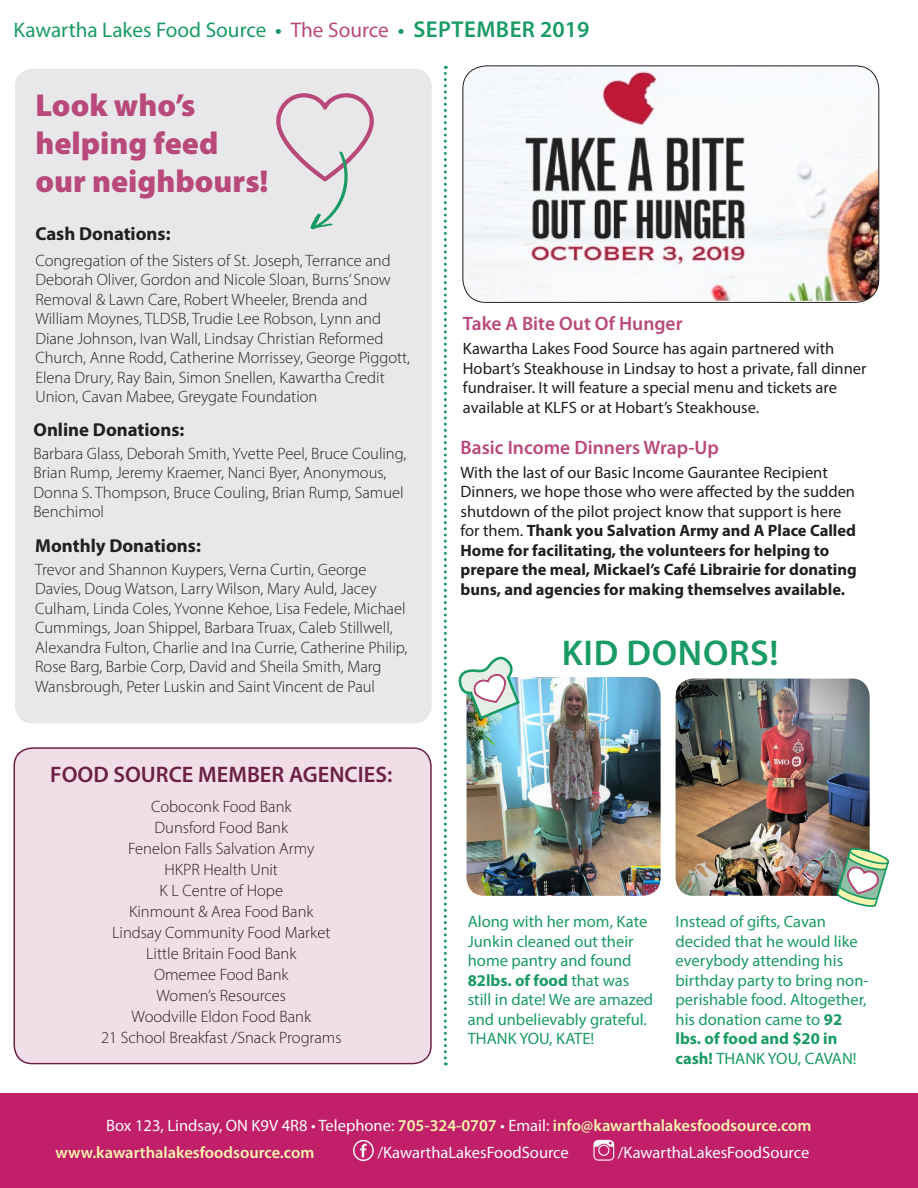
<style>
.page{position:relative;width:918px;height:1188px;background:#fff}
.page>*{position:absolute;margin:0;border:0;box-sizing:border-box;transform-origin:0 0}
.Green_Title{font:600 36px "Myriad Pro";letter-spacing:.02em;color:#199b65}
.t1{font:900 31.8px/38.1px "Myriad Pro";color:#b9497b}
.t2{font:600 22.5px "Myriad Pro";color:#6b2045}
.t3{font:21.3px "Myriad Pro";color:#199b65}
.Thank_Yous_Title{font:600 19.5px "Myriad Pro";color:#b9497b}
.Whos_Helping_Title{font:700 18.75px "Myriad Pro";color:#231f20}
.Donators{font:300 16.5px/19.5px "Myriad Pro";color:#231f20}
.Thank_Yous_Body_Text{font:700 16.5px/19.5px "Myriad Pro";color:#231f20}
.Thank_Yous_Body_Text-2{font:16.5px/19.5px "Myriad Pro";color:#199b65}
.List{font:300 16.5px "Myriad Pro";color:#231f20}
.Thank_Yous_Body_Text-3{font:16.5px/19.5px "Myriad Pro";color:#231f20}
.t4{font:600 16.5px/26.5px "Myriad Pro";color:#f8f5af}
.t5{font:16.5px "Myriad Pro";color:#fcfcfc}
.s1{font-weight:600}
.s2{color:#b9497b}
.s3{font-weight:600;font-size:23.1px}
.s4{font-weight:400}
.s5{font-weight:700}
.s6{font-weight:400;color:#fcfcfc}
</style>
<div class="page">
<div style="left:0;top:1093px;width:918px;height:95px;background:#c11f69"></div>
<svg style="left:593px;top:1140px;width:21px;height:21px"></svg>
<svg style="left:353px;top:1140px;width:21px;height:21px"></svg>
<img style="left:534px;top:677px;width:127px;height:219px">
<img style="left:676px;top:679px;width:194px;height:217px">
<div style="left:15px;top:69px;width:417px;height:655px;background:#e8e8ea;border-radius:18px"></div>
<svg style="left:276px;top:93px;width:98px;height:136px"></svg>
<div style="left:14px;top:747px;width:416px;height:315px;background:#f2dee7;border-radius:18px"></div>
<div style="left:14px;top:747px;width:418px;height:317px;border:2px solid #6b2045;border-radius:18px"></div>
<img style="left:534px;top:66px;width:345px;height:235px">
<svg style="left:835px;top:848px;width:55px;height:59px"></svg>
<svg style="left:444px;top:66px;width:90px;height:999px"></svg>
<p class="t3" style="left:14px;top:16px;width:577px">Kawartha Lakes Food Source <span class="s1">•</span> <span class="s2">The Source</span> <span class="s1">•</span> <span class="s3">SEPTEMBER 2019</span></p>
<p class="t1" style="left:35px;top:84px;width:235px">Look who’s helping feed our neighbours!</p>
<p class="Whos_Helping_Title" style="left:35px;top:221px;width:137px">Cash Donations:</p>
<p class="Donators" style="left:35px;top:250px;width:376px">Congregation of the Sisters of St. Joseph, Terrance and Deborah Oliver, Gordon and Nicole Sloan, Burns’ Snow Removal &amp; Lawn Care, Robert Wheeler, Brenda and William Moynes, TLDSB, Trudie Lee Robson, Lynn and Diane Johnson, Ivan Wall, Lindsay Christian Reformed Church, Anne Rodd, Catherine Morrissey, George Piggott, Elena Drury, Ray Bain, Simon Snellen, Kawartha Credit Union, Cavan Mabee, Greygate Foundation</p>
<p class="Thank_Yous_Title" style="left:463px;top:311px;width:221px">Take A Bite Out Of Hunger</p>
<p class="Thank_Yous_Body_Text-3" style="left:463px;top:339px;width:405px">Kawartha Lakes Food Source has again partnered with Hobart’s Steakhouse in Lindsay to host a private, fall dinner fundraiser. It will feature a special menu and tickets are available at KLFS or at Hobart’s Steakhouse.</p>
<p class="Whos_Helping_Title" style="left:33px;top:417px;width:152px">Online Donations:</p>
<p class="Donators" style="left:33px;top:443px;width:374px">Barbara Glass, Deborah Smith, Yvette Peel, Bruce Couling, Brian Rump, Jeremy Kraemer, Nanci Byer, Anonymous, Donna S. Thompson, Bruce Couling, Brian Rump, Samuel Benchimol</p>
<p class="Thank_Yous_Title" style="left:461px;top:435px;width:260px">Basic Income Dinners Wrap-Up</p>
<p class="Thank_Yous_Body_Text" style="left:461px;top:462px;width:398px"><span class="s4">With the last of our Basic Income Gaurantee Recipient Dinners, we hope those who were affected by the sudden shutdown of the pilot project know that support is here for them.</span> Thank you Salvation Army and A Place Called Home for facilitating, the volunteers for helping to prepare the meal, Mickael’s Café Librairie for donating buns, and agencies for making themselves available.</p>
<p class="Whos_Helping_Title" style="left:35px;top:534px;width:167px">Monthly Donations:</p>
<p class="Donators" style="left:35px;top:559px;width:374px">Trevor and Shannon Kuypers, Verna Curtin, George Davies, Doug Watson, Larry Wilson, Mary Auld, Jacey Culham, Linda Coles, Yvonne Kehoe, Lisa Fedele, Michael Cummings, Joan Shippel, Barbara Truax, Caleb Stillwell, Alexandra Fulton, Charlie and Ina Currie, Catherine Philip, Rose Barg, Barbie Corp, David and Sheila Smith, Marg Wansbrough, Peter Luskin and Saint Vincent de Paul</p>
<p class="Green_Title" style="left:562px;top:630px;width:218px">KID DONORS!</p>
<p class="t2" style="left:50px;top:760px;width:344px">FOOD SOURCE MEMBER AGENCIES:</p>
<p class="List" style="left:151px;top:796px;width:142px">Coboconk Food Bank</p>
<p class="List" style="left:155px;top:817px;width:135px">Dunsford Food Bank</p>
<p class="List" style="left:128px;top:838px;width:188px">Fenelon Falls Salvation Army</p>
<p class="List" style="left:165px;top:859px;width:115px">HKPR Health Unit</p>
<p class="List" style="left:160px;top:880px;width:125px">K L Centre of Hope</p>
<p class="List" style="left:129px;top:901px;width:186px">Kinmount &amp; Area Food Bank</p>
<p class="List" style="left:112px;top:922px;width:220px">Lindsay Community Food Market</p>
<p class="List" style="left:146px;top:943px;width:152px">Little Britain Food Bank</p>
<p class="List" style="left:154px;top:964px;width:136px">Omemee Food Bank</p>
<p class="List" style="left:157px;top:985px;width:131px">Women’s Resources</p>
<p class="List" style="left:132px;top:1006px;width:181px">Woodville Eldon Food Bank</p>
<p class="List" style="left:101px;top:1027px;width:242px">21 School Breakfast /Snack Programs</p>
<p class="Thank_Yous_Body_Text-2" style="left:468px;top:912px;width:187px">Along with her mom, Kate<br>Junkin cleaned out their home pantry and found<br><span class="s5">82lbs. of food</span> that was still in date! We are amazed and unbelievably grateful.<br>THANK YOU, KATE!</p>
<p class="Thank_Yous_Body_Text-2" style="left:676px;top:912px;width:195px">Instead of gifts, Cavan decided that he would like everybody attending his birthday party to bring non&shy;perishable food. Altogether, his donation came to <span class="s5">92 lbs. of food and $20 in cash!</span> THANK YOU, CAVAN!</p>
<p class="t4" style="left:56px;top:1112px;width:758px;text-indent:51px"><span class="s6">Box 123, Lindsay, ON K9V 4R8 • Telephone:</span> 705-324-0707 <span class="s6">• Email:</span> info@kawarthalakesfoodsource.com www.kawarthalakesfoodsource.com</p>
<p class="t5" style="left:377px;top:1142px;width:193px">/KawarthaLakesFoodSource</p>
<p class="t5" style="left:618px;top:1142px;width:193px">/KawarthaLakesFoodSource</p>
</div>
